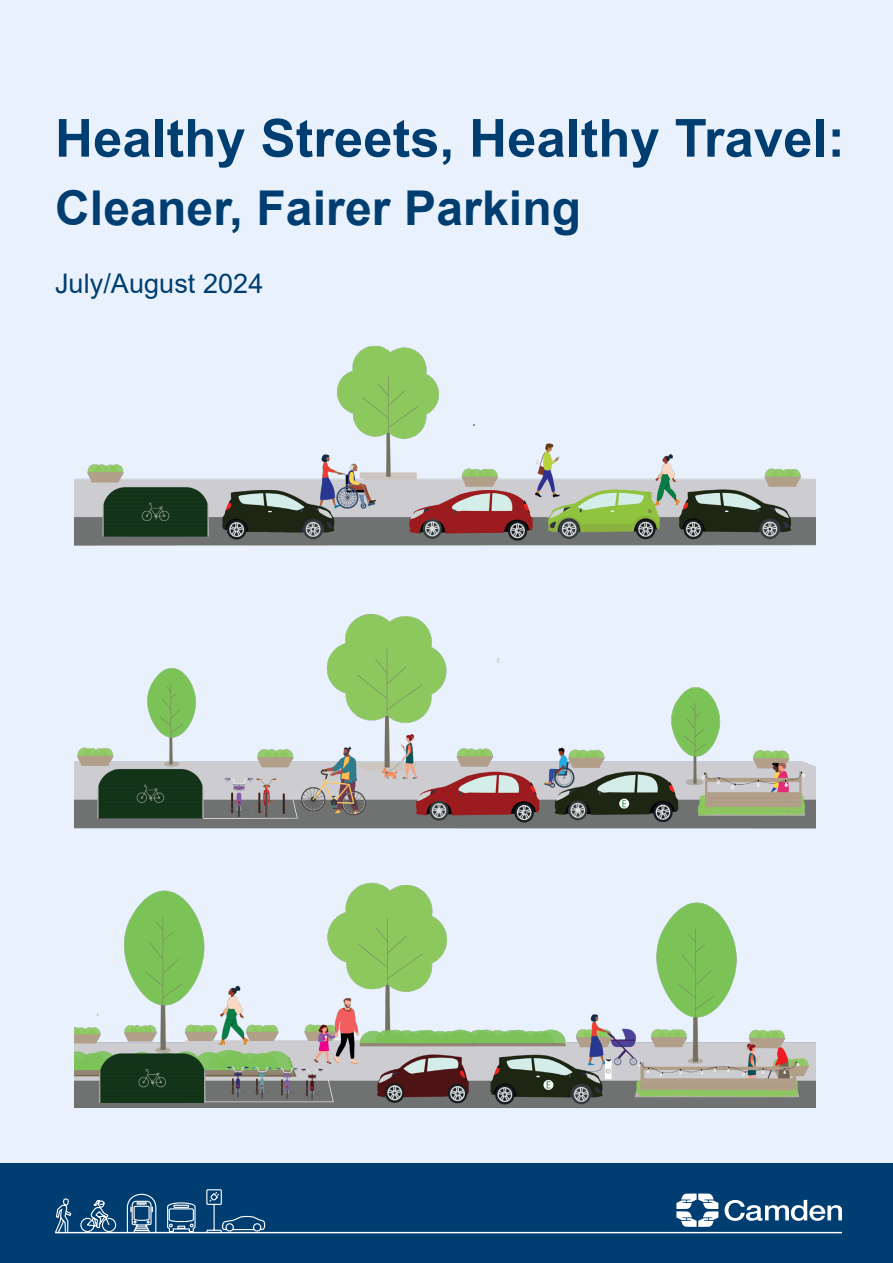
<style>
.page{position:relative;width:893px;height:1263px;background:#fff}
.page>*{position:absolute;margin:0;border:0;box-sizing:border-box;transform-origin:0 0}
.Body_text{font:700 52.5px "Arial";letter-spacing:.005em;color:#003d71}
.Body_text-2{font:700 48px "Arial";letter-spacing:.005em;color:#003d71}
.Body_text-3{font:27px "Arial";letter-spacing:.005em;color:#003d71}
</style>
<div class="page">
<div style="left:0;top:0;width:893px;height:1170px;background:#e9f2fc"></div>
<div style="left:0;top:1163px;width:893px;height:100px;background:#003d71"></div>
<svg style="left:676px;top:1193px;width:42px;height:34px"></svg>
<svg style="left:725px;top:1200px;width:117px;height:21px"></svg>
<hr style="left:55px;top:1232px;width:787px;height:1px;background:#fff">
<svg style="left:166px;top:1202px;width:30px;height:32px"></svg>
<svg style="left:55px;top:1198px;width:17px;height:36px"></svg>
<svg style="left:126px;top:1193px;width:31px;height:41px"></svg>
<svg style="left:80px;top:1200px;width:37px;height:34px"></svg>
<svg style="left:205px;top:1189px;width:60px;height:45px"></svg>
<img style="left:75px;top:345px;width:741px;height:762px">
<p class="Body_text" style="left:55px;top:101px;width:791px">Healthy Streets, Healthy Travel:</p>
<p class="Body_text-2" style="left:55px;top:174px;width:528px">Cleaner, Fairer Parking</p>
<p class="Body_text-3" style="left:55px;top:265px;width:210px">July/August 2024</p>
</div>
